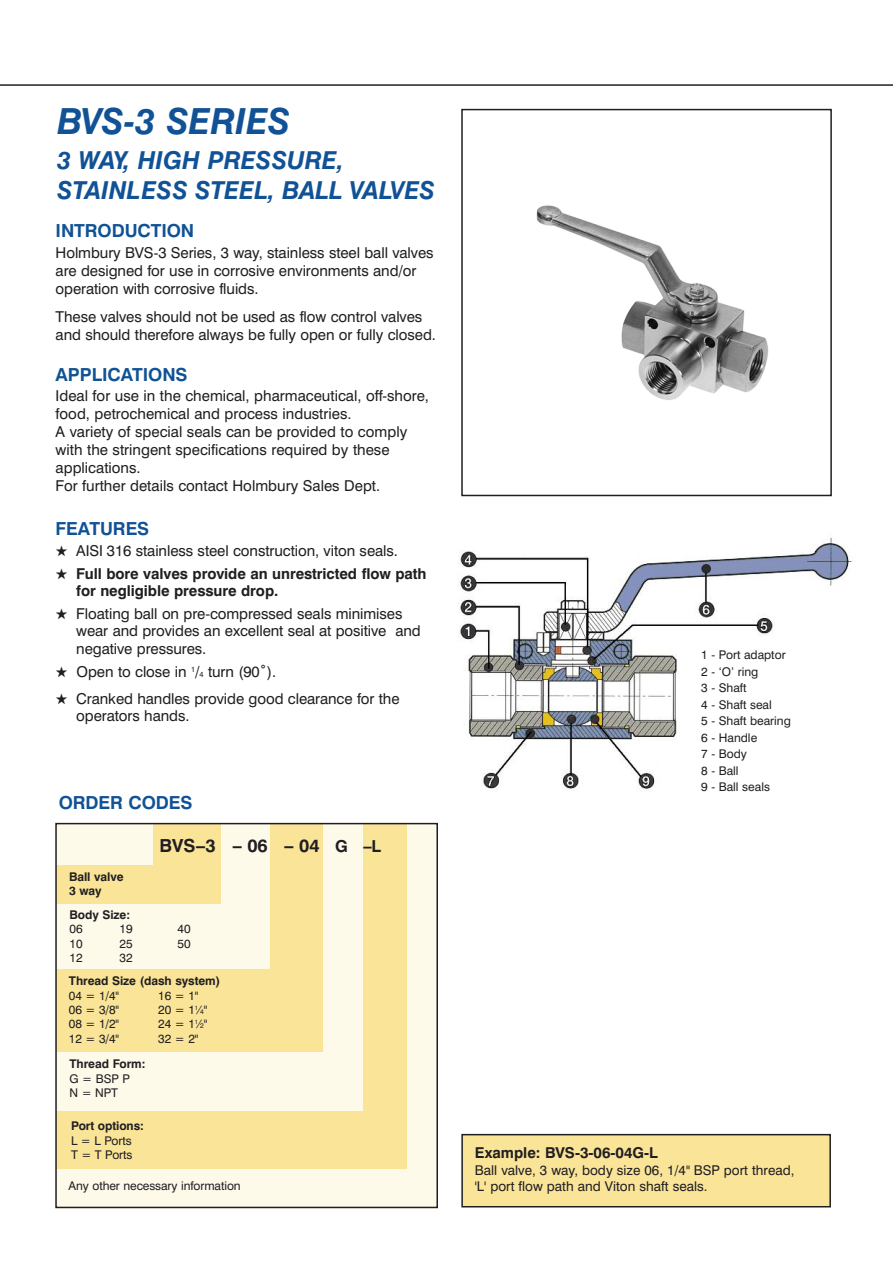
<style>
.page{position:relative;width:893px;height:1263px;background:#fff}
.page>*{position:absolute;margin:0;border:0;box-sizing:border-box;transform-origin:0 0}
.t1{font:italic 700 36px "Swiss 721 BT";letter-spacing:-.005em;color:#105295}
.t2{font:italic 700 24.75px/29.7px "Swiss 721 BT";letter-spacing:-.005em;color:#105295}
.t3{font:700 18px "Swiss 721 BT";letter-spacing:-.005em;color:#105295}
.t4{font:700 18px "Swiss 721 BT";color:#201e21}
.t5{font:15px/18px "Swiss 721 BT";letter-spacing:-.005em;color:#201e21}
.t6{font:700 15px/17.4px "Swiss 721 BT";letter-spacing:-.005em;color:#201e21}
.t7{font:13.5px "Swiss 721 BT";color:#201e21}
.t8{font:12px/16.5px "Swiss 721 BT";letter-spacing:-.005em;color:#201e21}
.t9{font:700 12px/14.4px "Swiss 721 BT";letter-spacing:-.005em;color:#201e21}
.s1{font-size:7.5px}
.s2{font-size:16.5px}
.s3{font-size:6.75px}
</style>
<div class="page">
<hr style="left:0;top:84px;width:893px;height:2px;background:#201e21">
<img style="left:536px;top:205px;width:233px;height:195px">
<div style="left:461px;top:109px;width:371px;height:387px;border:2px solid #201e21"></div>
<img style="left:459px;top:537px;width:393px;height:254px">
<div style="left:56px;top:823px;width:382px;height:385px;background:#fefaea"></div>
<div style="left:56px;top:823px;width:350px;height:345px;background:#f9e498"></div>
<div style="left:56px;top:823px;width:307px;height:287px;background:#fefaea"></div>
<div style="left:56px;top:823px;width:267px;height:228px;background:#f9e498"></div>
<div style="left:56px;top:823px;width:214px;height:146px;background:#fefaea"></div>
<div style="left:56px;top:823px;width:165px;height:80px;background:#f9e498"></div>
<div style="left:56px;top:823px;width:97px;height:41px;background:#fefaea"></div>
<div style="left:55px;top:823px;width:383px;height:385px;border:2px solid #201e21"></div>
<div style="left:462px;top:1135px;width:368px;height:72px;background:#f9e498"></div>
<div style="left:461px;top:1134px;width:370px;height:73px;border:2px solid #201e21"></div>
<h1 class="t1" style="left:57px;top:108px;width:235px">BVS-3 SERIES</h1>
<h2 class="t2" style="left:57px;top:148px;width:379px">3 WAY, HIGH PRESSURE,<br>STAINLESS STEEL, BALL VALVES</h2>
<p class="t3" style="left:56px;top:224px;width:140px">INTRODUCTION</p>
<p class="t5" style="left:56px;top:245px;width:379px">Holmbury BVS-3 Series, 3 way, stainless steel ball valves are designed for use in corrosive environments and/or operation with corrosive fluids.</p>
<p class="t5" style="left:56px;top:309px;width:382px">These valves should not be used as flow control valves and should therefore always be fully open or fully closed.</p>
<p class="t3" style="left:56px;top:368px;width:134px">APPLICATIONS</p>
<p class="t5" style="left:56px;top:388px;width:375px">Ideal for use in the chemical, pharmaceutical, off-shore, food, petrochemical and process industries.<br>A variety of special seals can be provided to comply with the stringent specifications required by these applications.<br>For further details contact Holmbury Sales Dept.</p>
<p class="t3" style="left:56px;top:522px;width:95px">FEATURES</p>
<p class="t5" style="left:56px;top:543px;width:344px">★ AISI 316 stainless steel construction, viton seals.</p>
<p class="t6" style="left:76px;top:566px;width:352px;text-indent:-21px">★ Full bore valves provide an unrestricted flow path for negligible pressure drop.</p>
<p class="t5" style="left:76px;top:606px;width:346px;text-indent:-21px">★ Floating ball on pre-compressed seals minimises wear and provides an excellent seal at positive and negative pressures.</p>
<p class="t5" style="left:56px;top:664px;width:222px">★ Open to close in <sup>1</sup>/<span class="s1">4</span> turn (90˚).</p>
<p class="t5" style="left:76px;top:691px;width:325px;line-height:17.4px;text-indent:-21px">★ Cranked handles provide good clearance for the operators hands.</p>
<p class="t3" style="left:59px;top:796px;width:135px">ORDER CODES</p>
<p class="t4" style="left:160px;top:839px;width:223px">BVS–3 – 06 – 04 <span class="s2">G –L</span></p>
<p class="t9" style="left:69px;top:871px;width:56px">Ball valve<br>3 way</p>
<p class="t9" style="left:70px;top:909px;width:62px">Body Size:</p>
<p class="t8" style="left:70px;top:922px;width:15px">06</p>
<p class="t8" style="left:119px;top:922px;width:15px">19</p>
<p class="t8" style="left:178px;top:922px;width:15px">40</p>
<p class="t8" style="left:70px;top:936px;width:15px">10</p>
<p class="t8" style="left:119px;top:936px;width:15px">25</p>
<p class="t8" style="left:178px;top:936px;width:15px">50</p>
<p class="t8" style="left:70px;top:951px;width:15px">12</p>
<p class="t8" style="left:119px;top:951px;width:15px">32</p>
<p class="t9" style="left:69px;top:975px;width:153px">Thread Size (dash system)</p>
<p class="t8" style="left:69px;top:988px;width:52px">04 = 1/4"</p>
<p class="t8" style="left:158px;top:988px;width:42px">16 = 1"</p>
<p class="t8" style="left:69px;top:1003px;width:52px">06 = 3/8"</p>
<p class="t8" style="left:158px;top:1003px;width:51px">20 = 1<sup>1</sup>⁄<span class="s3">4</span>"</p>
<p class="t8" style="left:69px;top:1017px;width:52px">08 = 1/2"</p>
<p class="t8" style="left:158px;top:1017px;width:51px">24 = 1<sup>1</sup>⁄<span class="s3">2</span>"</p>
<p class="t8" style="left:69px;top:1031px;width:52px">12 = 3/4"</p>
<p class="t8" style="left:158px;top:1031px;width:42px">32 = 2"</p>
<p class="t9" style="left:70px;top:1058px;width:77px">Thread Form:</p>
<p class="t8" style="left:70px;top:1072px;width:62px;line-height:14.4px">G = BSP P<br>N = NPT</p>
<p class="t9" style="left:71px;top:1120px;width:74px">Port options:</p>
<p class="t8" style="left:71px;top:1134px;width:63px;line-height:14.4px">L = L Ports<br>T = T Ports</p>
<p class="t8" style="left:701px;top:648px;width:91px">1 - Port adaptor<br>2 - ‘O’ ring<br>3 - Shaft<br>4 - Shaft seal<br>5 - Shaft bearing<br>6 - Handle<br>7 - Body<br>8 - Ball<br>9 - Ball seals</p>
<p class="t6" style="left:475px;top:1146px;width:185px">Example: BVS-3-06-04G-L</p>
<p class="t7" style="left:475px;top:1165px;width:321px">Ball valve, 3 way, body size 06, 1/4" BSP port thread,</p>
<p class="t8" style="left:69px;top:1179px;width:174px">Any other necessary information</p>
<p class="t7" style="left:475px;top:1181px;width:234px">'L' port flow path and Viton shaft seals.</p>
</div>
